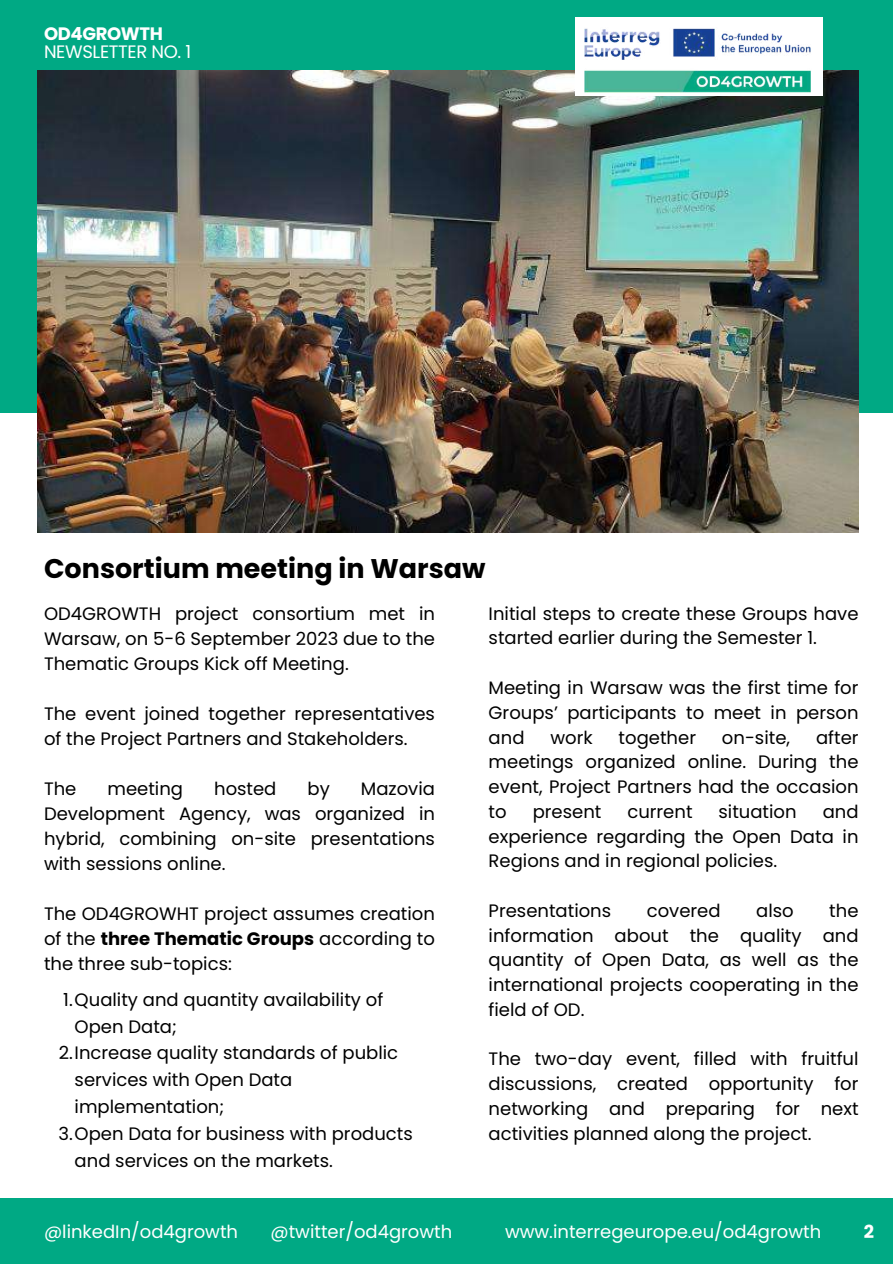
<style>
.page{position:relative;width:893px;height:1264px;background:#fff}
.page>*{position:absolute;margin:0;border:0;box-sizing:border-box;transform-origin:0 0}
.t1{font:700 27px "Poppins";color:#000}
.t2{font:18px/24.8px "Poppins";color:#000;text-align:justify}
.t3{font:18px "Poppins";color:#fff}
.t4{font:18px "Poppins";letter-spacing:-.02em;color:#fff}
.t5{font:700 18px "Poppins";letter-spacing:-.02em;color:#fff}
.s1{font-weight:700}
</style>
<div class="page">
<div style="left:0;top:0;width:892px;height:413px;background:#00a984"></div>
<div style="left:0;top:1198px;width:892px;height:65px;background:#00a984"></div>
<img style="left:37px;top:70px;width:821px;height:463px">
<div style="left:575px;top:18px;width:247px;height:78px;background:#fff"></div>
<img style="left:580px;top:28px;width:237px;height:69px">
<p class="t5" style="left:44px;top:21px;width:120px">OD4GROWTH</p>
<p class="t4" style="left:44px;top:39px;width:149px">NEWSLETTER NO. 1</p>
<h1 class="t1" style="left:44px;top:550px;width:443px">Consortium meeting in Warsaw</h1>
<p class="t2" style="left:44px;top:601px;width:392px">OD4GROWTH project consortium met in Warsaw, on 5-6 September 2023 due to the Thematic Groups Kick off Meeting.</p>
<p class="t2" style="left:44px;top:701px;width:392px">The event joined together representatives of the Project Partners and Stakeholders.</p>
<p class="t2" style="left:44px;top:776px;width:34px">The</p>
<p class="t2" style="left:107px;top:776px;width:77px">meeting</p>
<p class="t2" style="left:214px;top:776px;width:64px">hosted</p>
<p class="t2" style="left:307px;top:776px;width:24px">by</p>
<p class="t2" style="left:488px;top:601px;width:371px">Initial steps to create these Groups have started earlier during the Semester 1.</p>
<p class="t2" style="left:488px;top:675px;width:371px">Meeting in Warsaw was the first time for Groups’ participants to meet in person and</p>
<p class="t2" style="left:488px;top:724px;width:371px;text-indent:327px">after meetings organized online. During the event, Project Partners had the occasion to</p>
<p class="t2" style="left:550px;top:724px;width:44px">work</p>
<p class="t2" style="left:618px;top:724px;width:79px">together</p>
<p class="t2" style="left:722px;top:724px;width:70px">on-site,</p>
<p class="t2" style="left:44px;top:776px;width:392px;text-indent:317px">Mazovia Development Agency, was organized in hybrid, combining on-site presentations with sessions online.</p>
<p class="t2" style="left:44px;top:901px;width:392px">The OD4GROWHT project assumes creation of the <span class="s1">three Thematic Groups</span> according to the three sub-topics:</p>
<p class="t2" style="left:63px;top:986px;width:321px">1.Quality and quantity availability of</p>
<p class="t2" style="left:75px;top:1013px;width:104px">Open Data;</p>
<p class="t2" style="left:59px;top:1040px;width:341px">2.Increase quality standards of public</p>
<p class="t2" style="left:75px;top:1067px;width:219px">services with Open Data</p>
<p class="t2" style="left:75px;top:1094px;width:151px">implementation;</p>
<p class="t2" style="left:58px;top:1121px;width:356px">3.Open Data for business with products</p>
<p class="t2" style="left:75px;top:1148px;width:260px">and services on the markets.</p>
<p class="t2" style="left:532px;top:799px;width:70px">present</p>
<p class="t2" style="left:627px;top:799px;width:67px">current</p>
<p class="t2" style="left:718px;top:799px;width:80px">situation</p>
<p class="t2" style="left:488px;top:799px;width:371px;text-indent:334px">and experience regarding the Open Data in Regions and in regional policies.</p>
<p class="t2" style="left:488px;top:898px;width:124px">Presentations</p>
<p class="t2" style="left:646px;top:898px;width:75px">covered</p>
<p class="t2" style="left:756px;top:898px;width:39px">also</p>
<p class="t2" style="left:488px;top:898px;width:371px;text-indent:340px">the information about the quality and quantity of Open Data, as well as the international projects cooperating in the field of OD.</p>
<p class="t2" style="left:488px;top:1046px;width:371px">The two-day event, filled with fruitful discussions, created opportunity for networking and preparing for next activities planned along the project.</p>
<p class="t3" style="left:44px;top:1219px;width:195px">@linkedIn/od4growth</p>
<p class="t3" style="left:270px;top:1219px;width:183px">@twitter/od4growth</p>
<p class="t3" style="left:505px;top:1219px;width:317px">www.interregeurope.eu/od4growth</p>
<p class="t5" style="left:863px;top:1219px;width:12px">2</p>
</div>
